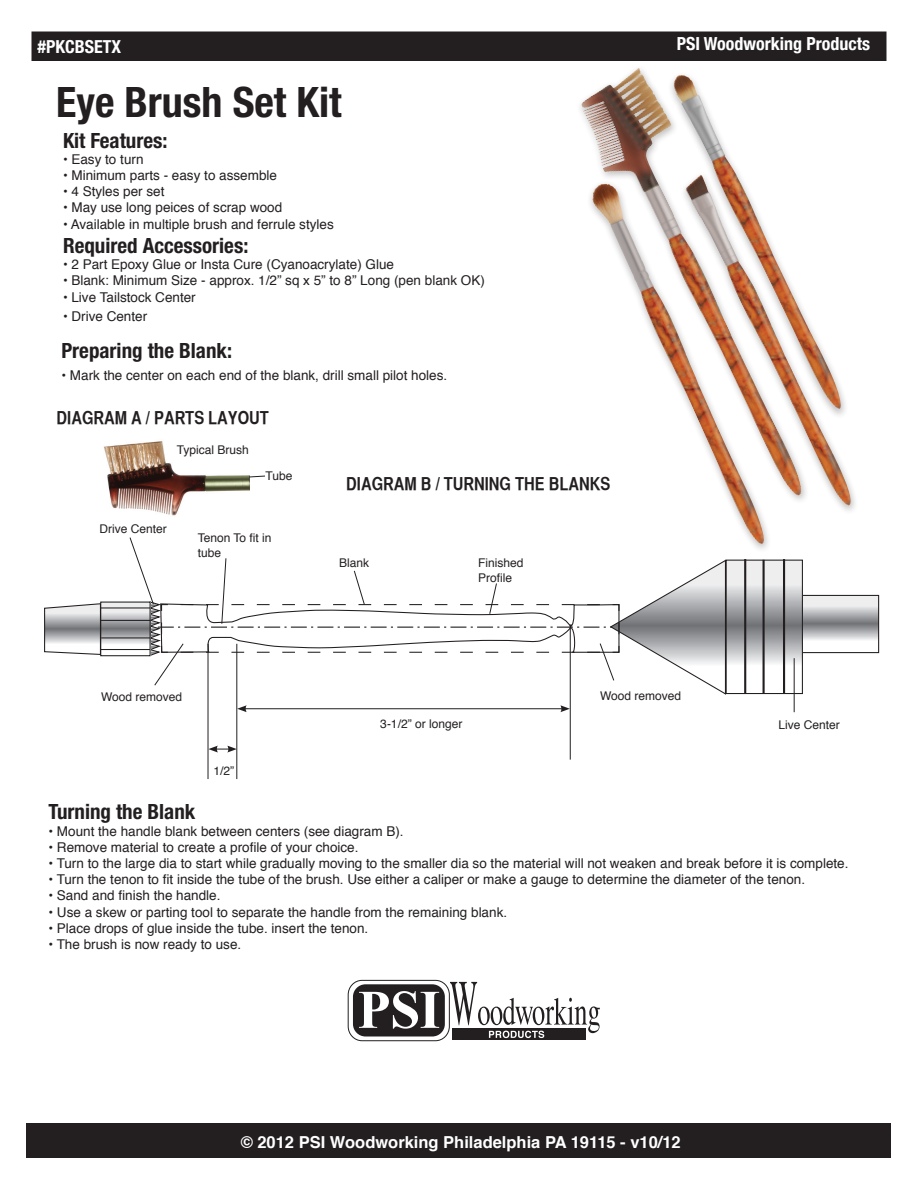
<style>
.page{position:relative;width:918px;height:1188px;background:#fff}
.page>*{position:absolute;margin:0;border:0;box-sizing:border-box;transform-origin:0 0}
.t1{font:700 condensed 42px "Helvetica Neue";color:#231f20}
.t2{font:700 condensed 21px "Helvetica Neue";color:#231f20}
.t3{font:18px "Helvetica CY Bold";color:#231f20}
.t4{font:700 condensed 18px "Helvetica Neue";color:#fff}
.t5{font:700 condensed 18px "Helvetica Neue";color:#fff}
.t6{font:700 16.5px "Helvetica";color:#fff}
.t7{font:13.5px "Helvetica";color:#231f20}
.t8{font:12px/14.4px "Helvetica";color:#231f20}
</style>
<div class="page">
<div style="left:32px;top:32px;width:854px;height:28px;background:#231f20"></div>
<div style="left:32px;top:32px;width:854px;height:29px;border:2px solid #231f20"></div>
<img style="left:104px;top:441px;width:145px;height:75px">
<svg style="left:804px;top:597px;width:73px;height:43px;background:#bbbdbf"></svg>
<div style="left:802px;top:595px;width:77px;height:58px;border:1px solid #231f20"></div>
<svg style="left:728px;top:562px;width:73px;height:130px"></svg>
<div style="left:726px;top:560px;width:77px;height:134px;border:1px solid #231f20"></div>
<hr style="left:763px;top:560px;width:2px;height:134px;background:#231f20">
<hr style="left:744px;top:559px;width:2px;height:134px;background:#231f20">
<hr style="left:783px;top:559px;width:2px;height:134px;background:#231f20">
<hr style="left:794px;top:658px;width:1px;height:54px;background:#231f20">
<hr style="left:208px;top:644px;width:1px;height:135px;background:#231f20">
<hr style="left:236px;top:644px;width:1px;height:135px;background:#231f20">
<hr style="left:570px;top:624px;width:1px;height:136px;background:#231f20">
<div style="left:27px;top:1123px;width:864px;height:34px;background:#231f20"></div>
<div style="left:348px;top:980px;width:102px;height:61px;border:1px solid #231f20;border-radius:14px"></div>
<div style="left:452px;top:1028px;width:134px;height:12px;background:#231f20"></div>
<svg style="left:353px;top:982px;width:247px;height:56px"></svg>
<svg style="left:208px;top:746px;width:29px;height:7px"></svg>
<hr style="left:244px;top:708px;width:319px;height:1px;background:#231f20">
<svg style="left:237px;top:705px;width:10px;height:7px"></svg>
<svg style="left:560px;top:705px;width:10px;height:7px"></svg>
<img style="left:736px;top:515px;width:29px;height:34px">
<div style="left:575px;top:64px;width:235px;height:441px;background:#231f20;opacity:.31"></div>
<img style="left:579px;top:78px;width:47px;height:95px">
<div style="left:668px;top:71px;width:181px;height:348px;background:#231f20;opacity:.31"></div>
<img style="left:673px;top:75px;width:173px;height:337px">
<div style="left:680px;top:171px;width:179px;height:344px;background:#231f20;opacity:.31"></div>
<img style="left:683px;top:175px;width:169px;height:332px">
<svg style="left:44px;top:537px;width:683px;height:158px"></svg>
<svg style="left:248px;top:475px;width:17px;height:3px"></svg>
<h3 class="t5" style="left:38px;top:36px;width:85px">#PKCBSETX</h3>
<h3 class="t4" style="left:677px;top:33px;width:195px">PSI Woodworking Products</h3>
<h1 class="t1" style="left:56px;top:77px;width:287px">Eye Brush Set Kit</h1>
<h2 class="t2" style="left:63px;top:128px;width:106px">Kit Features:</h2>
<p class="t7" style="left:63px;top:149px;width:82px">• Easy to turn</p>
<p class="t7" style="left:63px;top:165px;width:216px">• Minimum parts - easy to assemble</p>
<p class="t7" style="left:63px;top:181px;width:103px">• 4 Styles per set</p>
<p class="t7" style="left:63px;top:197px;width:221px">• May use long peices of scrap wood</p>
<p class="t7" style="left:63px;top:214px;width:272px">• Available in multiple brush and ferrule styles</p>
<h2 class="t2" style="left:63px;top:233px;width:187px">Required Accessories:</h2>
<p class="t7" style="left:63px;top:254px;width:333px">• 2 Part Epoxy Glue or Insta Cure (Cyanoacrylate) Glue</p>
<p class="t7" style="left:63px;top:270px;width:423px">• Blank: Minimum Size - approx. 1/2” sq x 5” to 8” Long (pen blank OK)</p>
<p class="t7" style="left:63px;top:286px;width:134px">• Live Tailstock Center</p>
<p class="t7" style="left:63px;top:306px;width:86px">• Drive Center</p>
<h2 class="t2" style="left:61px;top:338px;width:172px">Preparing the Blank:</h2>
<p class="t7" style="left:61px;top:365px;width:387px">• Mark the center on each end of the blank, drill small pilot holes.</p>
<h3 class="t3" style="left:57px;top:406px;width:214px">DIAGRAM A / PARTS LAYOUT</h3>
<p class="t8" style="left:177px;top:443px;width:74px">Typical Brush</p>
<p class="t8" style="left:266px;top:469px;width:28px">Tube</p>
<p class="t8" style="left:99px;top:522px;width:69px">Drive Center</p>
<p class="t8" style="left:198px;top:531px;width:75px">Tenon To fit in tube</p>
<h3 class="t3" style="left:346px;top:473px;width:266px">DIAGRAM B / TURNING THE BLANKS</h3>
<p class="t8" style="left:339px;top:556px;width:32px">Blank</p>
<p class="t8" style="left:478px;top:556px;width:47px">Finished<br>Profile</p>
<p class="t8" style="left:101px;top:690px;width:83px">Wood removed</p>
<p class="t8" style="left:600px;top:689px;width:83px">Wood removed</p>
<p class="t8" style="left:213px;top:764px;width:22px">1/2”</p>
<p class="t8" style="left:380px;top:717px;width:84px">3-1/2” or longer</p>
<p class="t8" style="left:778px;top:718px;width:63px">Live Center</p>
<h2 class="t2" style="left:48px;top:799px;width:148px">Turning the Blank</h2>
<p class="t7" style="left:48px;top:820px;width:357px">• Mount the handle blank between centers (see diagram B).</p>
<p class="t7" style="left:48px;top:837px;width:312px">• Remove material to create a profile of your choice.</p>
<p class="t7" style="left:48px;top:853px;width:802px">• Turn to the large dia to start while gradually moving to the smaller dia so the material will not weaken and break before it is complete.</p>
<p class="t7" style="left:48px;top:869px;width:758px">• Turn the tenon to fit inside the tube of the brush. Use either a caliper or make a gauge to determine the diameter of the tenon.</p>
<p class="t7" style="left:48px;top:885px;width:174px">• Sand and finish the handle.</p>
<p class="t7" style="left:48px;top:901px;width:460px">• Use a skew or parting tool to separate the handle from the remaining blank.</p>
<p class="t7" style="left:48px;top:918px;width:321px">• Place drops of glue inside the tube. insert the tenon.</p>
<p class="t7" style="left:48px;top:934px;width:194px">• The brush is now ready to use.</p>
<p class="t6" style="left:241px;top:1129px;width:442px">© 2012 PSI Woodworking Philadelphia PA 19115 - v10/12</p>
</div>
